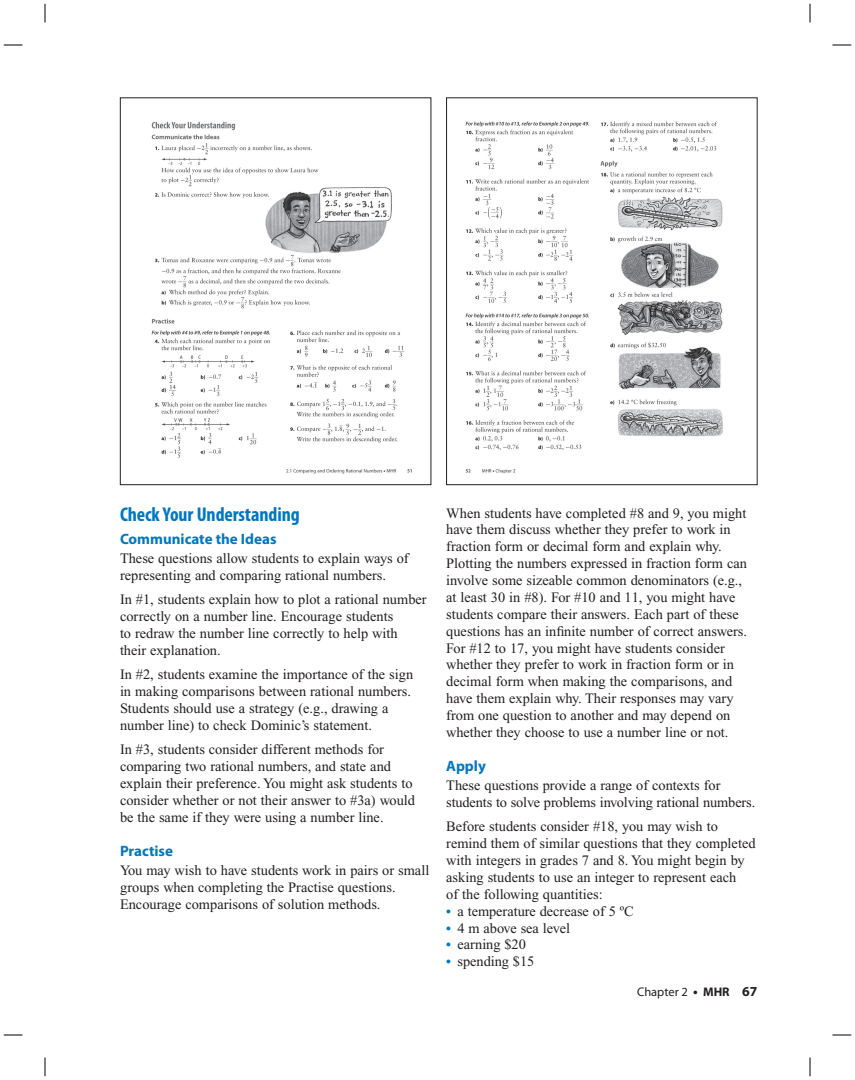
<style>
.page{position:relative;width:855px;height:1080px;background:#fff}
.page>*{position:absolute;margin:0;border:0;box-sizing:border-box;transform-origin:0 0}
.t1{font:700 condensed 20px "Myriad Pro";letter-spacing:-.005em;color:#0077c0}
.t2{font:700 15px "Myriad Pro";color:#0077c0}
.t3{font:14.38px/16.9px "Times New Roman";color:#231f20}
.t4{font:12.5px "Myriad Pro";color:#231f20}
.s1{font-weight:700;font-size:13.75px;color:#0077c0}
.s2{font-weight:700;font-size:13.75px}
.s3{font-weight:700}
</style>
<div class="page">
<img style="left:151px;top:121px;width:261px;height:353px">
<div style="left:120px;top:98px;width:311px;height:387px;border:1px solid #231f20"></div>
<img style="left:465px;top:121px;width:258px;height:353px">
<div style="left:446px;top:98px;width:312px;height:387px;border:1px solid #231f20"></div>
<svg style="left:4px;top:44px;width:18px;height:2px"></svg>
<svg style="left:832px;top:44px;width:19px;height:2px"></svg>
<svg style="left:4px;top:1034px;width:18px;height:2px"></svg>
<svg style="left:832px;top:1034px;width:19px;height:2px"></svg>
<svg style="left:44px;top:4px;width:2px;height:18px"></svg>
<svg style="left:44px;top:1058px;width:2px;height:18px"></svg>
<svg style="left:809px;top:4px;width:2px;height:18px"></svg>
<svg style="left:809px;top:1058px;width:2px;height:18px"></svg>
<h1 class="t1" style="left:120px;top:507px;width:181px">Check Your Understanding</h1>
<p class="t2" style="left:120px;top:533px;width:158px">Communicate the Ideas</p>
<p class="t3" style="left:120px;top:551px;width:290px">These questions allow students to explain ways of representing and comparing rational numbers.</p>
<p class="t3" style="left:120px;top:592px;width:308px">In #1, students explain how to plot a rational number correctly on a number line. Encourage students<br>to redraw the number line correctly to help with their explanation.</p>
<p class="t3" style="left:120px;top:667px;width:295px">In #2, students examine the importance of the sign in making comparisons between rational numbers.<br>Students should use a strategy (e.g., drawing a number line) to check Dominic’s statement.</p>
<p class="t3" style="left:120px;top:742px;width:297px">In #3, students consider different methods for comparing two rational numbers, and state and explain their preference. You might ask students to consider whether or not their answer to #3a) would be the same if they were using a number line.</p>
<p class="t2" style="left:120px;top:845px;width:55px">Practise</p>
<p class="t3" style="left:120px;top:863px;width:311px">You may wish to have students work in pairs or small groups when completing the Practise questions.<br>Encourage comparisons of solution methods.</p>
<p class="t3" style="left:446px;top:506px;width:302px">When students have completed #8 and 9, you might have them discuss whether they prefer to work in fraction form or decimal form and explain why.<br>Plotting the numbers expressed in fraction form can involve some sizeable common denominators (e.g., at least 30 in #8). For #10 and 11, you might have students compare their answers. Each part of these questions has an infinite number of correct answers.<br>For #12 to 17, you might have students consider whether they prefer to work in fraction form or in decimal form when making the comparisons, and have them explain why. Their responses may vary from one question to another and may depend on whether they choose to use a number line or not.</p>
<p class="t2" style="left:446px;top:760px;width:41px">Apply</p>
<p class="t3" style="left:446px;top:778px;width:311px">These questions provide a range of contexts for students to solve problems involving rational numbers.</p>
<p class="t3" style="left:446px;top:819px;width:311px">Before students consider #18, you may wish to remind them of similar questions that they completed with integers in grades 7 and 8. You might begin by asking students to use an integer to represent each<br>of the following quantities:</p>
<p class="t3" style="left:446px;top:904px;width:189px"><span class="s1">•</span> a temperature decrease of 5 ºC</p>
<p class="t3" style="left:446px;top:921px;width:125px"><span class="s1">•</span> 4 m above sea level</p>
<p class="t3" style="left:446px;top:938px;width:81px"><span class="s1">•</span> earning $20</p>
<p class="t3" style="left:446px;top:954px;width:90px"><span class="s1">•</span> spending $15</p>
<p class="t4" style="left:637px;top:987px;width:122px">Chapter 2 <span class="s2">•</span> <span class="s3">MHR</span> <span class="s2">67</span></p>
</div>
